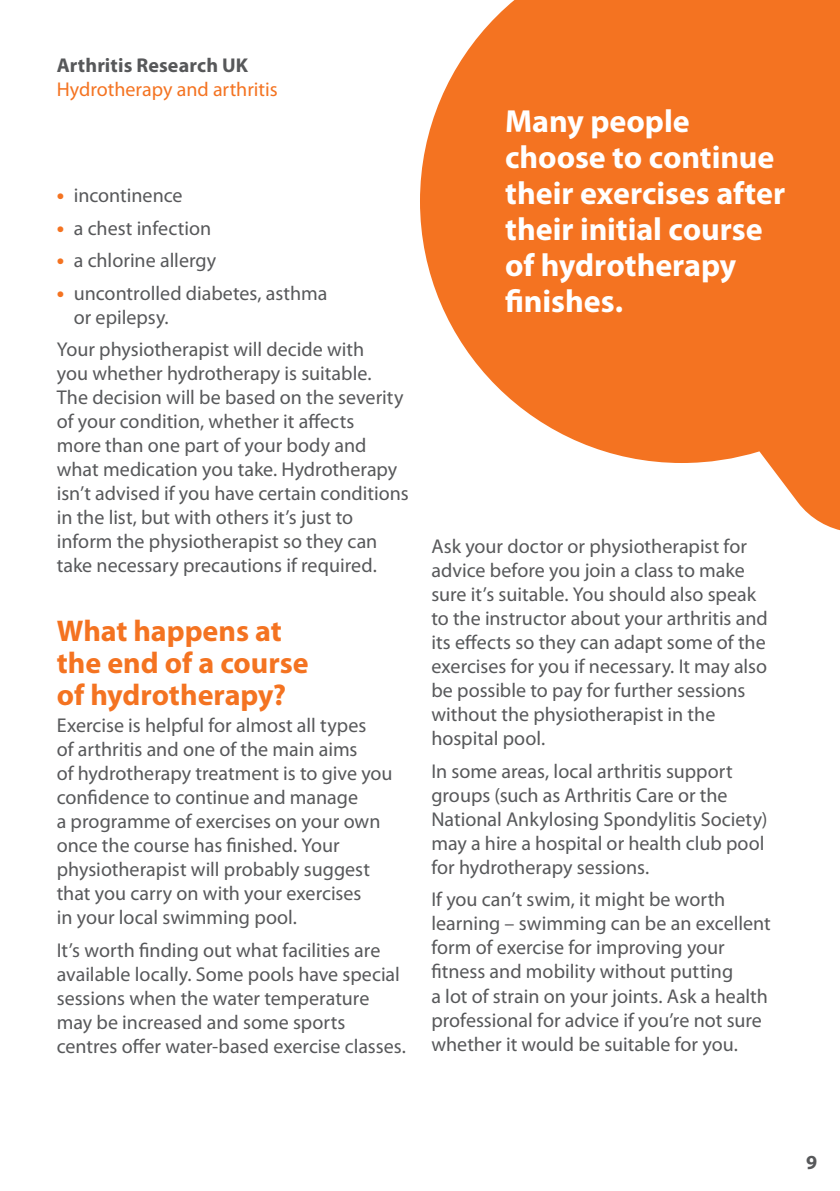
<style>
.page{position:relative;width:840px;height:1191px;background:#fff}
.page>*{position:absolute;margin:0;border:0;box-sizing:border-box;transform-origin:0 0}
.t1{font:700 32px/36px "Myriad Pro";letter-spacing:-.005em;color:#fff}
.t2{font:700 30px/32px "Myriad Pro";letter-spacing:-.005em;color:#f47321}
.t3{font:20px/24px "Myriad Pro";color:#57585a}
.t4{font:20px "Myriad Pro";color:#f47321}
.t5{font:700 20px "Myriad Pro";letter-spacing:.005em;color:#57585a}
.s1{font-weight:700;font-size:22px;color:#f47321}
</style>
<div class="page">
<svg style="left:420px;top:0;width:419px;height:530px;fill:#f47321"></svg>
<p class="t5" style="left:57px;top:52px;width:193px">Arthritis Research UK</p>
<p class="t4" style="left:57px;top:77px;width:222px">Hydrotherapy and arthritis</p>
<p class="t3" style="left:57px;top:183px;width:127px"><span class="s1">•</span> incontinence</p>
<p class="t3" style="left:57px;top:216px;width:156px"><span class="s1">•</span> a chest infection</p>
<p class="t3" style="left:57px;top:248px;width:161px"><span class="s1">•</span> a chlorine allergy</p>
<p class="t3" style="left:74px;top:281px;width:255px;text-indent:-17px"><span class="s1">•</span> uncontrolled diabetes, asthma or epilepsy.</p>
<p class="t3" style="left:57px;top:337px;width:353px">Your physiotherapist will decide with<br>you whether hydrotherapy is suitable.<br>The decision will be based on the severity of your condition, whether it affects<br>more than one part of your body and what medication you take. Hydrotherapy isn’t advised if you have certain conditions in the list, but with others it’s just to inform the physiotherapist so they can take necessary precautions if required.</p>
<h2 class="t2" style="left:57px;top:614px;width:253px">What happens at the end of a course of hydrotherapy?</h2>
<p class="t3" style="left:57px;top:713px;width:337px">Exercise is helpful for almost all types<br>of arthritis and one of the main aims<br>of hydrotherapy treatment is to give you confidence to continue and manage<br>a programme of exercises on your own once the course has finished. Your physiotherapist will probably suggest that you carry on with your exercises<br>in your local swimming pool.</p>
<p class="t3" style="left:57px;top:937px;width:350px">It’s worth finding out what facilities are available locally. Some pools have special sessions when the water temperature may be increased and some sports centres offer water-based exercise classes.</p>
<h1 class="t1" style="left:505px;top:102px;width:281px">Many people choose to continue their exercises after their initial course of hydrotherapy finishes.</h1>
<p class="t3" style="left:431px;top:534px;width:338px">Ask your doctor or physiotherapist for advice before you join a class to make sure it’s suitable. You should also speak to the instructor about your arthritis and its effects so they can adapt some of the exercises for you if necessary. It may also be possible to pay for further sessions without the physiotherapist in the hospital pool.</p>
<p class="t3" style="left:431px;top:759px;width:337px">In some areas, local arthritis support groups (such as Arthritis Care or the National Ankylosing Spondylitis Society) may a hire a hospital or health club pool for hydrotherapy sessions.</p>
<p class="t3" style="left:431px;top:887px;width:341px">If you can’t swim, it might be worth learning – swimming can be an excellent form of exercise for improving your fitness and mobility without putting<br>a lot of strain on your joints. Ask a health professional for advice if you’re not sure whether it would be suitable for you.</p>
<p class="t5" style="left:805px;top:1149px;width:13px">9</p>
</div>
